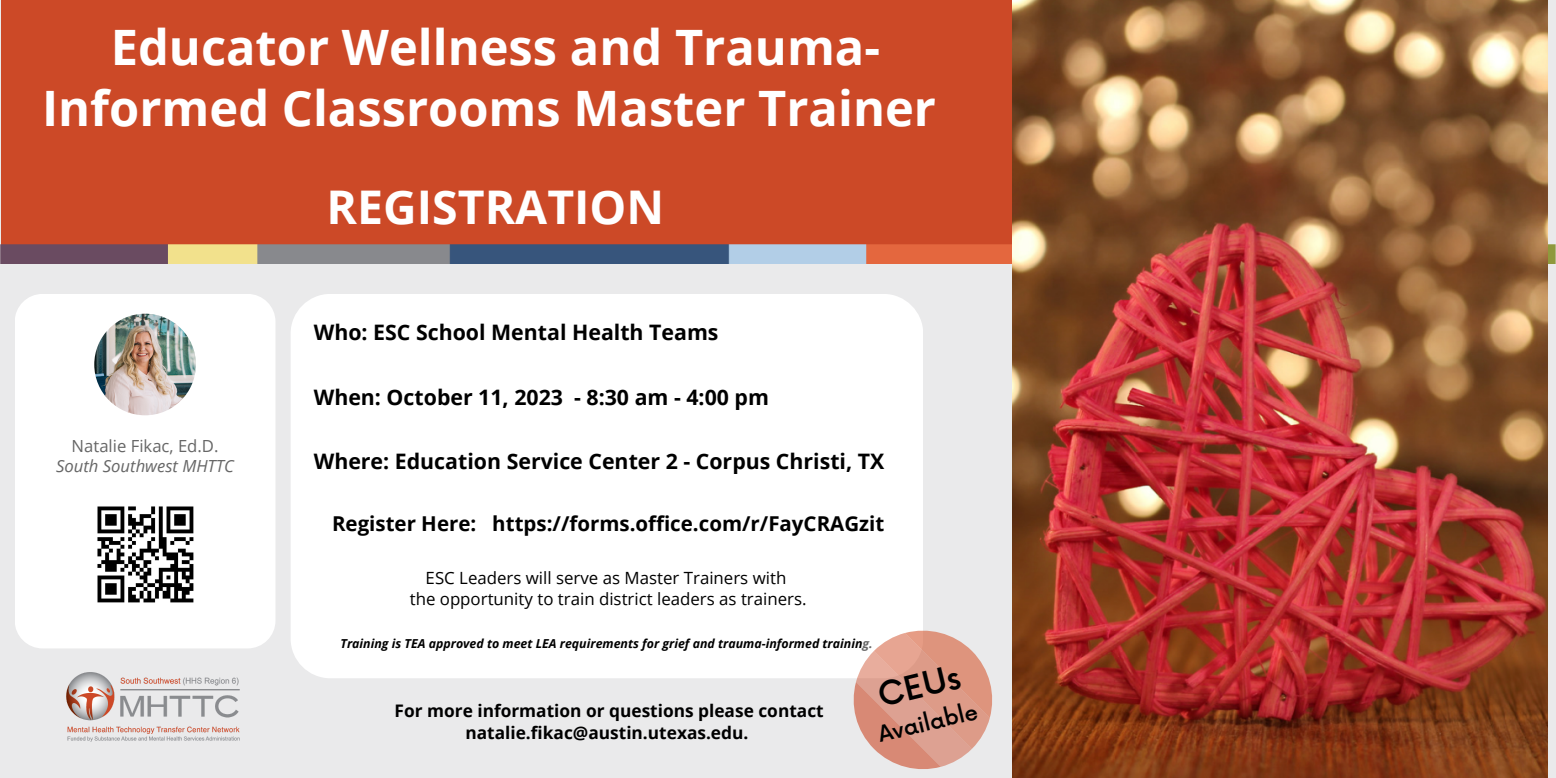
<style>
.page{position:relative;width:1556px;height:778px;background:#fff}
.page>*{position:absolute;margin:0;border:0;box-sizing:border-box;transform-origin:0 0}
.t1{font:700 48.81px/61px "Open Sans";color:#fff;text-align:center}
.t2{font:700 46.41px "Open Sans";color:#fff}
.t3{font:500 32.58px "Now";color:#000}
.t4{font:500 21.72px "Now";color:#000}
.t5{font:700 21.3px "Open Sans";color:#000}
.t6{font:700 20.49px "Open Sans";color:#000}
.t7{font:700 17.28px/21.6px "Open Sans";color:#000;text-align:center}
.t8{font:16.83px "Open Sans";color:#000}
.t9{font:italic 16.68px "Open Sans";color:#666}
.t10{font:16.68px "Open Sans";color:#666}
.t11{font:italic 700 12.36px "Open Sans";color:#000}
.s1{color:#666}
</style>
<div class="page">
<div style="left:0;top:0;width:1555px;height:778px;background:#eaeaeb"></div>
<div style="left:2px;top:0;width:1056px;height:245px;background:#cc4927"></div>
<img style="left:0;top:245px;width:1555px;height:18px">
<img style="left:1012px;top:0;width:535px;height:778px">
<div style="left:290px;top:294px;width:633px;height:384px;background:#fff;border-radius:40px"></div>
<div style="left:15px;top:294px;width:260px;height:354px;background:#fff;border-radius:28px"></div>
<img style="left:67px;top:672px;width:173px;height:69px">
<img style="left:94px;top:314px;width:102px;height:101px;border-radius:50%">
<svg style="left:853px;top:630px;width:139px;height:139px"></svg>
<img style="left:97px;top:506px;width:97px;height:97px">
<p class="t1" style="left:42px;top:16px;width:895px">Educator Wellness and Trauma-<br>Informed Classrooms Master Trainer</p>
<p class="t2" style="left:326px;top:174px;width:339px">REGISTRATION</p>
<p class="t5" style="left:314px;top:317px;width:406px">Who: ESC School Mental Health Teams</p>
<p class="t10" style="left:72px;top:434px;width:148px">Natalie Fikac, Ed.D.</p>
<p class="t9" style="left:56px;top:454px;width:179px">South Southwest MHTTC</p>
<p class="t5" style="left:314px;top:382px;width:457px">When: October 11, 2023 - 8:30 am - 4:00 pm</p>
<p class="t5" style="left:314px;top:446px;width:572px">Where: Education Service Center 2 - Corpus Christi, TX</p>
<p class="t6" style="left:332px;top:509px;width:553px">Register Here: https://forms.office.com/r/FayCRAGzit</p>
<p class="t8" style="left:425px;top:566px;width:362px">ESC Leaders will serve as Master Trainers with</p>
<p class="t8" style="left:410px;top:587px;width:398px">the opportunity to train district leaders as trainers.</p>
<p class="t11" style="left:340px;top:635px;width:533px">Training is TEA approved to meet LEA requirements for grief and trauma-informed trainin<span class="s1">g.</span></p>
<p class="t7" style="left:394px;top:699px;width:430px">For more information or questions please contact natalie.fikac@austin.utexas.edu.</p>
<p class="t3" style="left:874px;top:678px;width:85px;rotate:-14deg">CEUs</p>
<p class="t4" style="left:876px;top:723px;width:103px;rotate:-14deg">Available</p>
</div>
